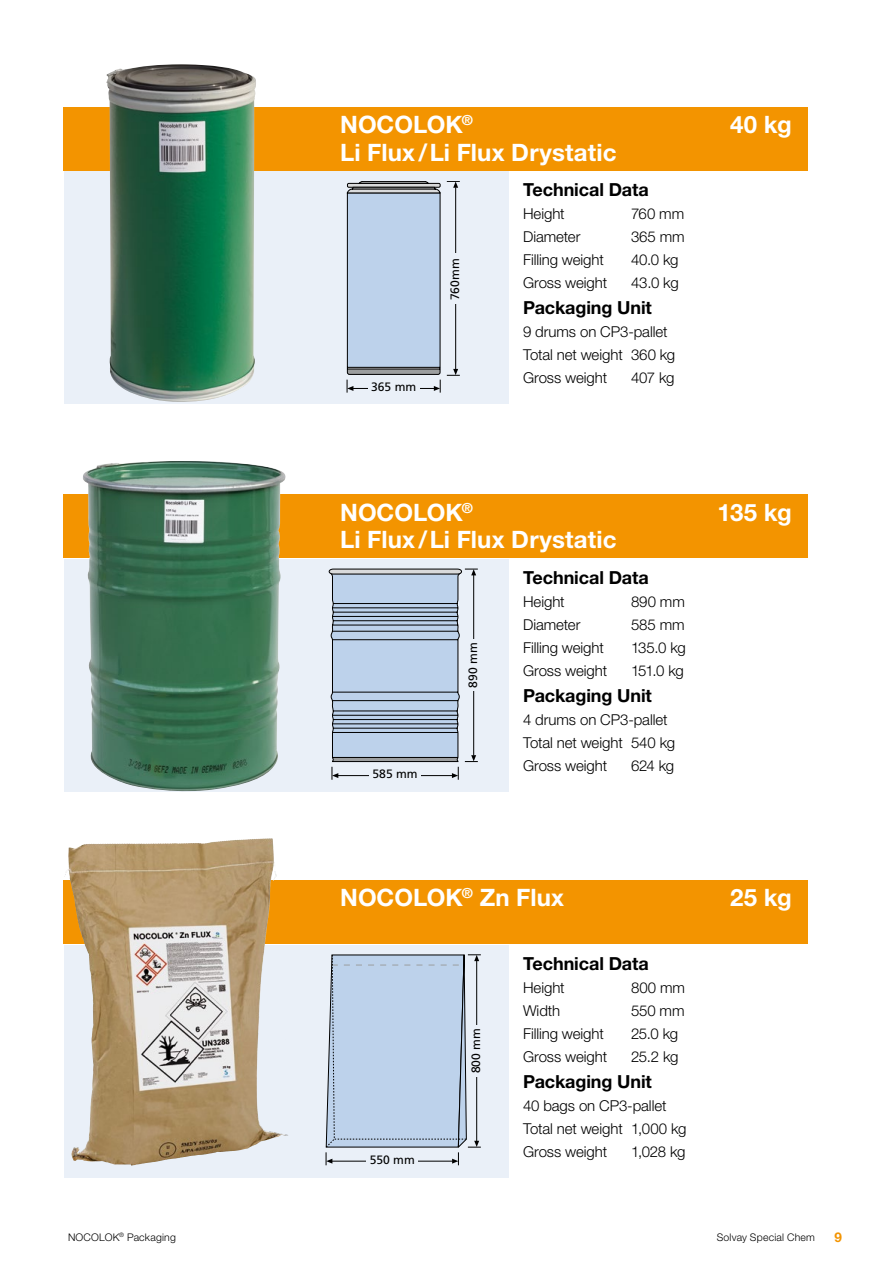
<style>
.page{position:relative;width:893px;height:1263px;background:#fff}
.page>*{position:absolute;margin:0;border:0;box-sizing:border-box;transform-origin:0 0}
.t1{font:700 24px "Helvetica Neue LT Std";color:#fff}
.t2{font:700 18px "Helvetica Neue LT Std";letter-spacing:-.005em;color:#000}
.t3{font:300 15px/23px "Helvetica Neue LT Std";letter-spacing:-.005em;color:#000}
.t4{font:700 13.5px "Helvetica Neue LT Std";color:#f39400}
.t5{font:12.15px "Frutiger LT Com";color:#000}
.t6{font:12.15px "Frutiger";color:#000}
.t7{font:300 10.5px "Helvetica Neue LT Std";letter-spacing:.02em;color:#000}
</style>
<div class="page">
<div style="left:64px;top:171px;width:445px;height:233px;background:#eaf0f8"></div>
<svg style="left:347px;top:181px;width:94px;height:212px;background:#b2c4d9"></svg>
<div style="left:368px;top:382px;width:52px;height:13px;background:#eaf0f8"></div>
<hr style="left:455px;top:187px;width:1px;height:182px;background:#000">
<svg style="left:447px;top:181px;width:13px;height:7px"></svg>
<svg style="left:447px;top:369px;width:13px;height:7px"></svg>
<div style="left:450px;top:253px;width:12px;height:51px;background:#eaf0f8"></div>
<div style="left:64px;top:107px;width:744px;height:64px;background:#f39400"></div>
<img style="left:106px;top:64px;width:150px;height:338px">
<div style="left:64px;top:559px;width:445px;height:232px;background:#eaf0f8"></div>
<svg style="left:329px;top:569px;width:149px;height:211px"></svg>
<div style="left:468px;top:639px;width:12px;height:52px;background:#eaf0f8"></div>
<div style="left:64px;top:494px;width:744px;height:64px;background:#f39400"></div>
<img style="left:83px;top:461px;width:203px;height:331px">
<svg style="left:64px;top:945px;width:445px;height:232px;background:#d0c9bf"></svg>
<div style="left:366px;top:1154px;width:52px;height:14px;background:#eaf0f8"></div>
<svg style="left:326px;top:954px;width:155px;height:211px;background:#bccee3"></svg>
<div style="left:471px;top:1025px;width:12px;height:52px;background:#eaf0f8"></div>
<svg style="left:64px;top:880px;width:744px;height:64px;background:#e3961f"></svg>
<img style="left:214px;top:838px;width:57px;height:4px">
<h1 class="t1" style="left:340px;top:110px;width:134px">NOCOLOK<sup>®</sup></h1>
<h1 class="t1" style="left:730px;top:110px;width:63px">40 kg</h1>
<h1 class="t1" style="left:340px;top:137px;width:278px">Li Flux /Li Flux Drystatic</h1>
<p class="t2" style="left:523px;top:179px;width:127px">Technical Data</p>
<p class="t3" style="left:523px;top:202px;width:43px">Height</p>
<p class="t3" style="left:631px;top:202px;width:55px">760 mm</p>
<p class="t3" style="left:523px;top:225px;width:59px">Diameter</p>
<p class="t3" style="left:631px;top:225px;width:55px">365 mm</p>
<p class="t3" style="left:523px;top:248px;width:82px">Filling weight</p>
<p class="t3" style="left:631px;top:248px;width:49px">40.0 kg</p>
<p class="t3" style="left:523px;top:271px;width:86px">Gross weight</p>
<p class="t3" style="left:631px;top:271px;width:49px">43.0 kg</p>
<p class="t2" style="left:523px;top:297px;width:130px">Packaging Unit</p>
<p class="t3" style="left:523px;top:320px;width:154px">9 drums on CP3-pallet<br>Total net weight 360 kg<br>Gross weight</p>
<p class="t5" style="left:448px;top:300px;width:43px;rotate:-90deg">760mm</p>
<p class="t3" style="left:631px;top:366px;width:45px">407 kg</p>
<p class="t5" style="left:371px;top:380px;width:47px">365 mm</p>
<h1 class="t1" style="left:340px;top:497px;width:134px">NOCOLOK<sup>®</sup></h1>
<h1 class="t1" style="left:718px;top:497px;width:76px">135 kg</h1>
<h1 class="t1" style="left:340px;top:525px;width:278px">Li Flux /Li Flux Drystatic</h1>
<p class="t2" style="left:523px;top:566px;width:127px">Technical Data</p>
<p class="t3" style="left:523px;top:590px;width:43px">Height</p>
<p class="t3" style="left:631px;top:590px;width:55px">890 mm</p>
<p class="t3" style="left:523px;top:613px;width:59px">Diameter</p>
<p class="t3" style="left:631px;top:613px;width:55px">585 mm</p>
<p class="t3" style="left:523px;top:636px;width:82px">Filling weight</p>
<p class="t3" style="left:631px;top:636px;width:56px">135.0 kg</p>
<p class="t3" style="left:523px;top:659px;width:86px">Gross weight</p>
<p class="t3" style="left:631px;top:659px;width:54px">151.0 kg</p>
<p class="t2" style="left:523px;top:684px;width:130px">Packaging Unit</p>
<p class="t3" style="left:523px;top:708px;width:154px">4 drums on CP3-pallet<br>Total net weight 540 kg<br>Gross weight</p>
<p class="t6" style="left:466px;top:688px;width:47px;rotate:-90deg">890 mm</p>
<p class="t3" style="left:631px;top:754px;width:45px">624 kg</p>
<p class="t6" style="left:373px;top:767px;width:47px">585 mm</p>
<h1 class="t1" style="left:340px;top:883px;width:225px">NOCOLOK<sup>®</sup> Zn Flux</h1>
<h1 class="t1" style="left:730px;top:883px;width:63px">25 kg</h1>
<p class="t5" style="left:370px;top:1153px;width:47px">550 mm</p>
<p class="t5" style="left:469px;top:1073px;width:47px;rotate:-90deg">800 mm</p>
<p class="t2" style="left:523px;top:952px;width:127px">Technical Data</p>
<p class="t3" style="left:523px;top:975px;width:43px">Height</p>
<p class="t3" style="left:631px;top:975px;width:56px">800 mm</p>
<p class="t3" style="left:523px;top:998px;width:39px">Width</p>
<p class="t3" style="left:631px;top:998px;width:55px">550 mm</p>
<p class="t3" style="left:523px;top:1021px;width:82px">Filling weight</p>
<p class="t3" style="left:631px;top:1021px;width:49px">25.0 kg</p>
<p class="t3" style="left:523px;top:1044px;width:86px">Gross weight</p>
<p class="t3" style="left:631px;top:1044px;width:49px">25.2 kg</p>
<p class="t2" style="left:523px;top:1070px;width:130px">Packaging Unit</p>
<p class="t3" style="left:523px;top:1093px;width:165px">40 bags on CP3-pallet<br>Total net weight 1,000 kg<br>Gross weight</p>
<p class="t3" style="left:631px;top:1139px;width:56px">1,028 kg</p>
<p class="t7" style="left:68px;top:1230px;width:109px">NOCOLOK<sup>®</sup> Packaging</p>
<p class="t7" style="left:717px;top:1230px;width:100px">Solvay Special Chem</p>
<p class="t4" style="left:834px;top:1228px;width:9px">9</p>
</div>
